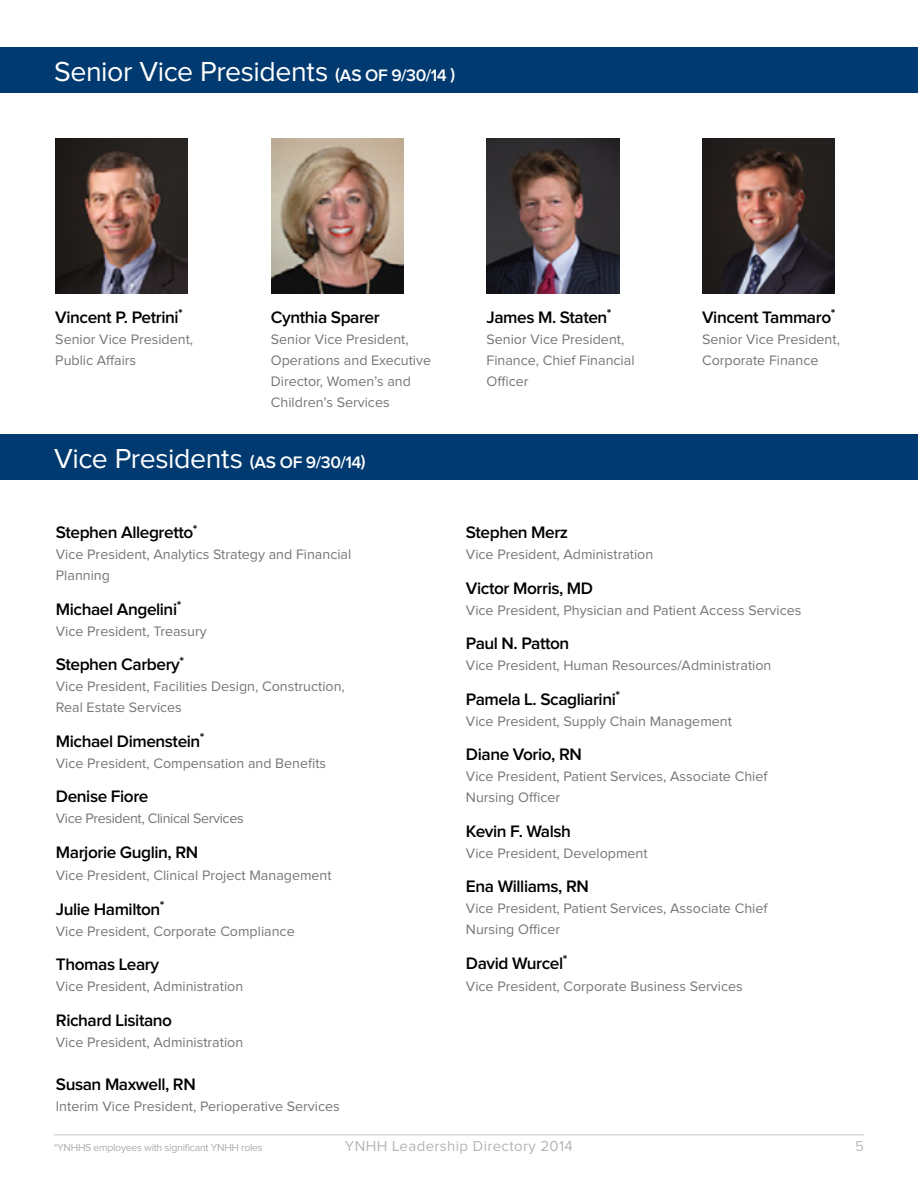
<style>
.page{position:relative;width:918px;height:1188px;background:#fff}
.page>*{position:absolute;margin:0;border:0;box-sizing:border-box;transform-origin:0 0}
.t1{font:28.5px "Proxima Nova";letter-spacing:-.015em;color:#fff}
.t2{font:600 17.25px "Proxima Nova";letter-spacing:-.025em;color:#000}
.t3{font:15px "Proxima Nova";letter-spacing:.025em;color:#b5b5b5}
.t4{font:15px "Proxima Nova";color:#bdbdbd}
.t5{font:14.25px/21px "Proxima Nova";color:#757675}
.t6{font:14.25px "Proxima Nova";letter-spacing:-.025em;color:#757675}
.t7{font:10.5px "Proxima Nova";letter-spacing:-.025em;color:#acadac}
.s1{font-weight:600;font-size:17.25px}
</style>
<div class="page">
<hr style="left:54px;top:1134px;width:810px;height:2px;background:#d7d7d7">
<img style="left:272px;top:138px;width:131px;height:155px">
<img style="left:702px;top:138px;width:133px;height:155px">
<img style="left:56px;top:138px;width:132px;height:155px">
<img style="left:487px;top:138px;width:132px;height:155px">
<div style="left:0;top:47px;width:918px;height:46px;background:#003a70"></div>
<div style="left:0;top:434px;width:918px;height:46px;background:#003a70"></div>
<h1 class="t1" style="left:54px;top:58px;width:403px">Senior Vice Presidents <span class="s1">(as of 9/30/14 )</span></h1>
<p class="t2" style="left:55px;top:309px;width:129px">Vincent P. Petrini<sup>*</sup></p>
<p class="t5" style="left:55px;top:329px;width:139px">Senior Vice President,<br>Public Affairs</p>
<p class="t2" style="left:271px;top:309px;width:110px">Cynthia Sparer</p>
<p class="t5" style="left:271px;top:329px;width:162px">Senior Vice President,<br>Operations and Executive<br>Director, Women’s and<br>Children’s Services</p>
<h1 class="t1" style="left:54px;top:445px;width:313px">Vice Presidents <span class="s1">(as of 9/30/14)</span></h1>
<p class="t2" style="left:56px;top:525px;width:143px">Stephen Allegretto<sup>*</sup></p>
<p class="t5" style="left:56px;top:545px;width:297px">Vice President, Analytics Strategy and Financial<br>Planning</p>
<p class="t2" style="left:56px;top:601px;width:127px">Michael Angelini<sup>*</sup></p>
<p class="t5" style="left:56px;top:621px;width:152px">Vice President, Treasury</p>
<p class="t2" style="left:56px;top:657px;width:130px">Stephen Carbery<sup>*</sup></p>
<p class="t5" style="left:56px;top:677px;width:290px">Vice President, Facilities Design, Construction,<br>Real Estate Services</p>
<p class="t2" style="left:56px;top:733px;width:150px">Michael Dimenstein<sup>*</sup></p>
<p class="t5" style="left:56px;top:753px;width:272px">Vice President, Compensation and Benefits</p>
<p class="t2" style="left:56px;top:789px;width:94px">Denise Fiore</p>
<p class="t6" style="left:56px;top:812px;width:189px">Vice President, Clinical Services</p>
<p class="t2" style="left:56px;top:844px;width:144px">Marjorie Guglin, RN</p>
<p class="t5" style="left:56px;top:866px;width:277px">Vice President, Clinical Project Management</p>
<p class="t2" style="left:56px;top:901px;width:110px">Julie Hamilton<sup>*</sup></p>
<p class="t5" style="left:56px;top:921px;width:240px">Vice President, Corporate Compliance</p>
<p class="t2" style="left:56px;top:957px;width:105px">Thomas Leary</p>
<p class="t5" style="left:56px;top:977px;width:189px">Vice President, Administration</p>
<p class="t2" style="left:56px;top:1012px;width:118px">Richard Lisitano</p>
<p class="t5" style="left:56px;top:1032px;width:189px">Vice President, Administration</p>
<p class="t2" style="left:56px;top:1077px;width:141px">Susan Maxwell, RN</p>
<p class="t5" style="left:56px;top:1097px;width:285px">Interim Vice President, Perioperative Services</p>
<p class="t2" style="left:487px;top:309px;width:127px">James M. Staten<sup>*</sup></p>
<p class="t5" style="left:487px;top:329px;width:150px">Senior Vice President,<br>Finance, Chief Financial<br>Officer</p>
<p class="t2" style="left:702px;top:309px;width:135px">Vincent Tammaro<sup>*</sup></p>
<p class="t5" style="left:702px;top:329px;width:139px">Senior Vice President,<br>Corporate Finance</p>
<p class="t2" style="left:466px;top:525px;width:104px">Stephen Merz</p>
<p class="t5" style="left:466px;top:545px;width:189px">Vice President, Administration</p>
<p class="t2" style="left:466px;top:580px;width:129px">Victor Morris, MD</p>
<p class="t5" style="left:466px;top:600px;width:337px">Vice President, Physician and Patient Access Services</p>
<p class="t2" style="left:466px;top:636px;width:105px">Paul N. Patton</p>
<p class="t5" style="left:466px;top:656px;width:307px">Vice President, Human Resources/Administration</p>
<p class="t2" style="left:466px;top:691px;width:156px">Pamela L. Scagliarini<sup>*</sup></p>
<p class="t5" style="left:466px;top:711px;width:267px">Vice President, Supply Chain Management</p>
<p class="t2" style="left:466px;top:747px;width:117px">Diane Vorio, RN</p>
<p class="t5" style="left:466px;top:767px;width:303px">Vice President, Patient Services, Associate Chief<br>Nursing Officer</p>
<p class="t2" style="left:466px;top:823px;width:107px">Kevin F. Walsh</p>
<p class="t5" style="left:466px;top:843px;width:183px">Vice President, Development</p>
<p class="t2" style="left:466px;top:879px;width:124px">Ena Williams, RN</p>
<p class="t5" style="left:466px;top:899px;width:303px">Vice President, Patient Services, Associate Chief<br>Nursing Officer</p>
<p class="t2" style="left:466px;top:955px;width:103px">David Wurcel<sup>*</sup></p>
<p class="t5" style="left:466px;top:977px;width:278px">Vice President, Corporate Business Services</p>
<p class="t7" style="left:54px;top:1143px;width:210px">*YNHHS employees with significant YNHH roles</p>
<p class="t3" style="left:345px;top:1139px;width:230px">YNHH Leadership Directory 2014</p>
<p class="t4" style="left:855px;top:1139px;width:10px">5</p>
</div>
